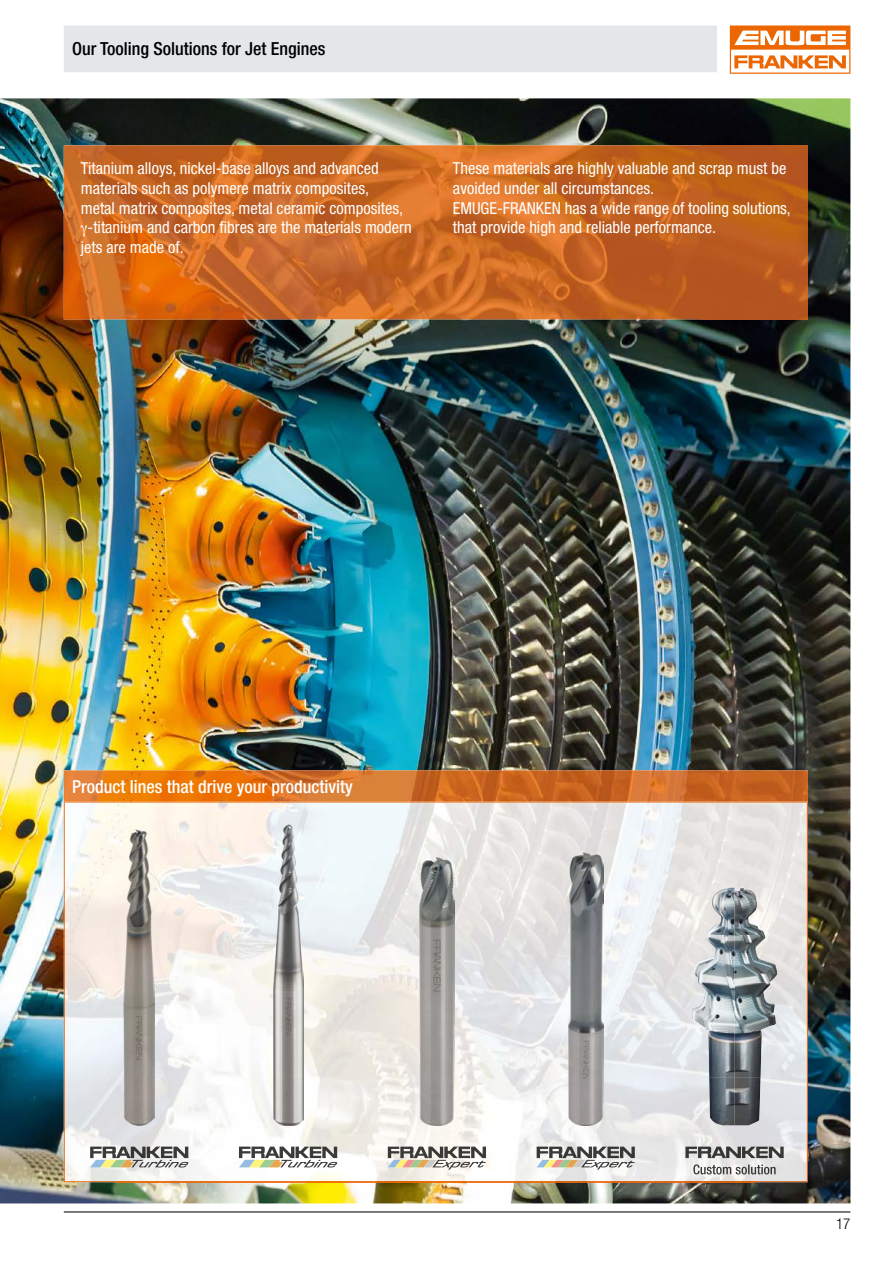
<style>
.page{position:relative;width:893px;height:1263px;background:#fff}
.page>*{position:absolute;margin:0;border:0;box-sizing:border-box;transform-origin:0 0}
.t1{font:500 condensed 18px "Helvetica Neue LT Pro";color:#fff}
.t2{font:500 condensed 18px "Helvetica Neue LT Pro";color:#000}
.t3{font:condensed 16.5px/19.8px "Helvetica Neue LT Pro";color:#fff}
.t4{font:300 condensed 15px "Helvetica Neue LT Pro";color:#000}
</style>
<div class="page">
<div style="left:64px;top:26px;width:653px;height:46px;background:#e3e7e9"></div>
<svg style="left:730px;top:26px;width:120px;height:48px"></svg>
<hr style="left:64px;top:1211px;width:786px;height:1px;background:#000">
<img style="left:0;top:98px;width:850px;height:1105px">
<img style="left:64px;top:145px;width:744px;height:174px">
<img style="left:117px;top:850px;width:638px;height:331px">
<img style="left:64px;top:770px;width:744px;height:80px">
<img style="left:64px;top:849px;width:53px;height:333px">
<img style="left:755px;top:849px;width:53px;height:333px">
<img style="left:116px;top:1181px;width:639px;height:1px">
<img style="left:124px;top:829px;width:31px;height:296px">
<img style="left:273px;top:824px;width:30px;height:301px">
<img style="left:420px;top:857px;width:34px;height:268px">
<img style="left:568px;top:852px;width:35px;height:273px">
<img style="left:707px;top:887px;width:58px;height:48px">
<img style="left:692px;top:935px;width:85px;height:95px">
<img style="left:708px;top:1030px;width:54px;height:48px">
<img style="left:709px;top:1078px;width:51px;height:47px">
<img style="left:126px;top:1160px;width:5px;height:7px">
<img style="left:116px;top:1160px;width:10px;height:7px">
<img style="left:106px;top:1160px;width:10px;height:7px">
<img style="left:90px;top:1160px;width:16px;height:7px">
<svg style="left:131px;top:1160px;width:58px;height:7px"></svg>
<img style="left:90px;top:1146px;width:98px;height:12px">
<img style="left:275px;top:1160px;width:5px;height:7px">
<img style="left:265px;top:1160px;width:10px;height:7px">
<img style="left:255px;top:1160px;width:10px;height:7px">
<img style="left:239px;top:1160px;width:16px;height:7px">
<svg style="left:280px;top:1160px;width:57px;height:7px"></svg>
<img style="left:239px;top:1146px;width:98px;height:12px">
<img style="left:388px;top:1146px;width:98px;height:12px">
<svg style="left:388px;top:1160px;width:98px;height:9px"></svg>
<img style="left:537px;top:1146px;width:98px;height:12px">
<svg style="left:537px;top:1160px;width:98px;height:9px"></svg>
<img style="left:685px;top:1146px;width:99px;height:12px">
<img style="left:693px;top:1164px;width:83px;height:10px">
<svg style="left:81px;top:226px;width:6px;height:11px"></svg>
<p class="t2" style="left:72px;top:38px;width:255px">Our Tooling Solutions for Jet Engines</p>
<p class="t3" style="left:81px;top:158px;width:300px">Titanium alloys, nickel-base alloys and advanced</p>
<p class="t3" style="left:81px;top:178px;width:290px">materials such as polymere matrix composites,</p>
<p class="t3" style="left:81px;top:198px;width:324px">metal matrix composites, metal ceramic composites,</p>
<p class="t3" style="left:88px;top:218px;width:326px">-titanium and carbon fibres are the materials modern</p>
<p class="t3" style="left:81px;top:237px;width:104px">jets are made of.</p>
<p class="t3" style="left:453px;top:158px;width:340px">These materials are highly valuable and scrap must be avoided under all circumstances.<br>EMUGE-FRANKEN has a wide range of tooling solutions, that provide high and reliable performance.</p>
<p class="t1" style="left:72px;top:776px;width:282px">Product lines that drive your productivity</p>
<p class="t4" style="left:836px;top:1215px;width:16px">17</p>
</div>
